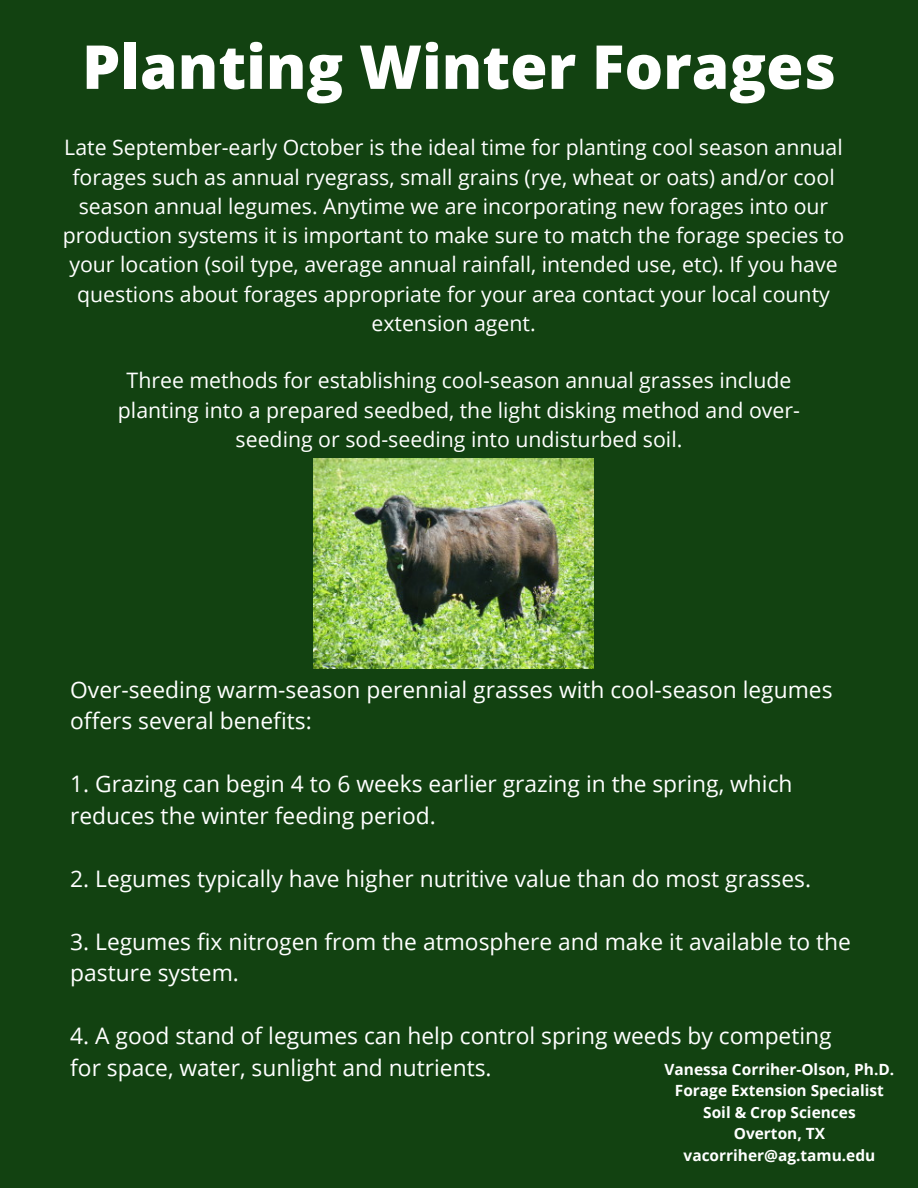
<style>
.page{position:relative;width:918px;height:1188px;background:#124211}
.page>*{position:absolute;margin:0;border:0;box-sizing:border-box;transform-origin:0 0}
.t1{font:800 60.6px "Open Sans";color:#fff}
.t2{font:22.8px/31.5px "Open Sans";color:#fff}
.t3{font:21.3px/29.2px "Open Sans";color:#fff;text-align:center}
.t4{font:700 15.45px/21.5px "Open Sans";color:#fff;text-align:center}
</style>
<div class="page">
<img style="left:313px;top:458px;width:280px;height:211px">
<h1 class="t1" style="left:82px;top:24px;width:755px">Planting Winter Forages</h1>
<p class="t3" style="left:63px;top:132px;width:783px">Late September-early October is the ideal time for planting cool season annual forages such as annual ryegrass, small grains (rye, wheat or oats) and/or cool season annual legumes. Anytime we are incorporating new forages into our production systems it is important to make sure to match the forage species to your location (soil type, average annual rainfall, intended use, etc). If you have questions about forages appropriate for your area contact your local county extension agent.</p>
<p class="t3" style="left:118px;top:366px;width:684px">Three methods for establishing cool-season annual grasses include planting into a prepared seedbed, the light disking method and over&shy;seeding or sod-seeding into undisturbed soil.</p>
<p class="t2" style="left:70px;top:673px;width:764px">Over-seeding warm-season perennial grasses with cool-season legumes offers several benefits:</p>
<p class="t2" style="left:70px;top:768px;width:724px">1. Grazing can begin 4 to 6 weeks earlier grazing in the spring, which reduces the winter feeding period.</p>
<p class="t2" style="left:70px;top:862px;width:742px">2. Legumes typically have higher nutritive value than do most grasses.</p>
<p class="t2" style="left:70px;top:925px;width:782px">3. Legumes fix nitrogen from the atmosphere and make it available to the pasture system.</p>
<p class="t2" style="left:70px;top:1020px;width:763px">4. A good stand of legumes can help control spring weeds by competing for space, water, sunlight and nutrients.</p>
<p class="t4" style="left:665px;top:1058px;width:231px">Vanessa Corriher-Olson, Ph.D.<br>Forage Extension Specialist<br>Soil &amp; Crop Sciences<br>Overton, TX vacorriher@ag.tamu.edu</p>
</div>
